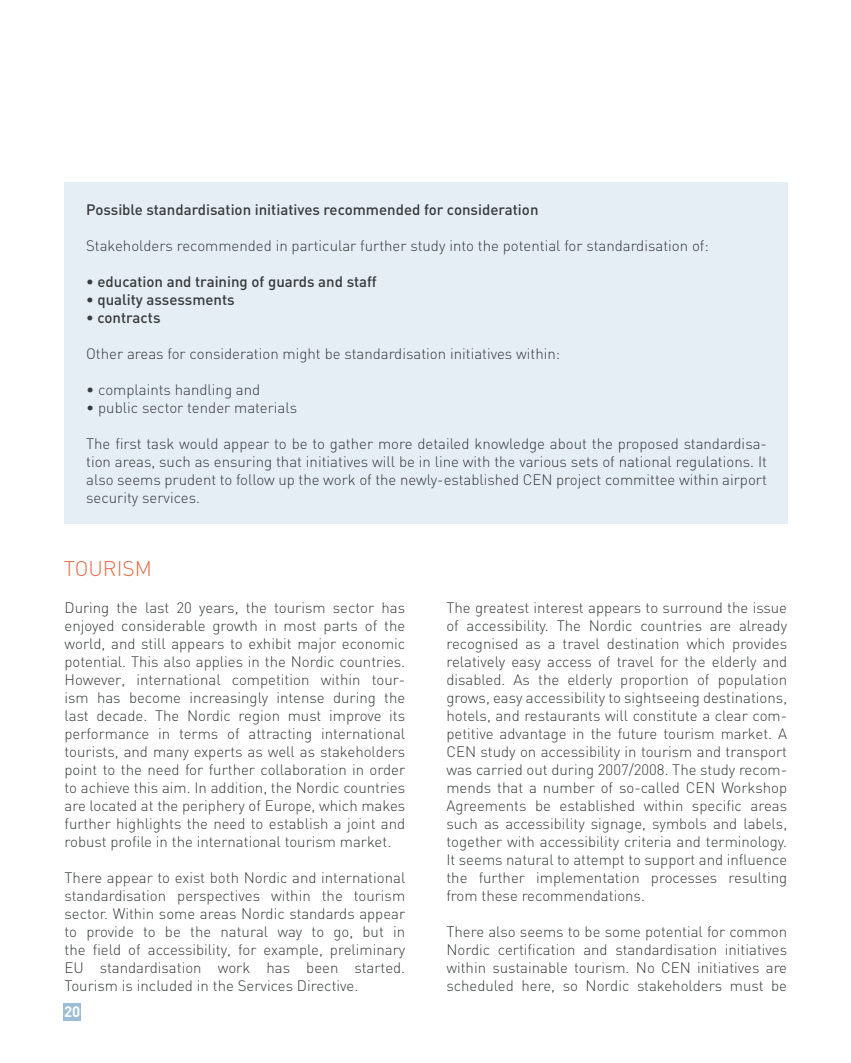
<style>
.page{position:relative;width:851px;height:1063px;background:#fff}
.page>*{position:absolute;margin:0;border:0;box-sizing:border-box;transform-origin:0 0}
.t1{font:300 21px "DIN";color:#e86c4a}
.t2{font:300 15px/18px "DIN";color:#383a3b;text-align:justify}
.t3{font:500 15px "DIN";color:#383a3b}
.t4{font:700 15px "DIN";color:#fff}
</style>
<div class="page">
<div style="left:64px;top:1003px;width:17px;height:17px;background:#9cbdd6"></div>
<div style="left:64px;top:182px;width:723px;height:342px;background:#e5edf5"></div>
<p class="t3" style="left:86px;top:200px;width:454px">Possible standardisation initiatives recommended for consideration</p>
<p class="t2" style="left:86px;top:237px;width:624px">Stakeholders recommended in particular further study into the potential for standardisation of:</p>
<p class="t3" style="left:86px;top:272px;width:292px">• education and training of guards and staff</p>
<p class="t3" style="left:86px;top:290px;width:150px">• quality assessments</p>
<p class="t3" style="left:86px;top:308px;width:76px">• contracts</p>
<p class="t2" style="left:86px;top:345px;width:475px">Other areas for consideration might be standardisation initiatives within:</p>
<p class="t2" style="left:86px;top:381px;width:176px">• complaints handling and</p>
<p class="t2" style="left:86px;top:399px;width:212px">• public sector tender materials</p>
<p class="t2" style="left:86px;top:435px;width:682px">The first task would appear to be to gather more detailed knowledge about the proposed standardisa&shy;tion areas, such as ensuring that initiatives will be in line with the various sets of national regulations. It also seems prudent to follow up the work of the newly-established CEN project committee within airport security services.</p>
<h1 class="t1" style="left:64px;top:556px;width:90px">Tourism</h1>
<p class="t2" style="left:64px;top:598px;width:342px">During the last 20 years, the tourism sector has enjoyed considerable growth in most parts of the world, and still appears to exhibit major economic potential. This also applies in the Nordic countries.<br>However, international competition within tour&shy;ism has become increasingly intense during the last decade. The Nordic region must improve its performance in terms of attracting international tourists, and many experts as well as stakeholders point to the need for further collaboration in order to achieve this aim. In addition, the Nordic countries are located at the periphery of Europe, which makes further highlights the need to establish a joint and robust profile in the international tourism market.</p>
<p class="t2" style="left:64px;top:868px;width:342px">There appear to exist both Nordic and international standardisation perspectives within the tourism sector. Within some areas Nordic standards appear to provide to be the natural way to go, but in the field of accessibility, for example, preliminary EU</p>
<p class="t2" style="left:64px;top:958px;width:342px;text-indent:35px">standardisation work has been started.<br>Tourism is included in the Services Directive.</p>
<p class="t4" style="left:64px;top:1002px;width:18px">20</p>
<p class="t2" style="left:446px;top:598px;width:342px">The greatest interest appears to surround the issue of accessibility. The Nordic countries are already recognised as a travel destination which provides relatively easy access of travel for the elderly and disabled. As the elderly proportion of population grows, easy accessibility to sightseeing destinations, hotels, and restaurants will constitute a clear com&shy;petitive advantage in the future tourism market. A CEN study on accessibility in tourism and transport was carried out during 2007/2008. The study recom&shy;mends that a number of so-called CEN Workshop Agreements be established within specific areas such as accessibility signage, symbols and labels, together with accessibility criteria and terminology.<br>It seems natural to attempt to support and influence the further implementation processes resulting from these recommendations.</p>
<p class="t2" style="left:446px;top:922px;width:342px">There also seems to be some potential for common Nordic certification and standardisation initiatives within sustainable tourism. No CEN initiatives are scheduled here, so Nordic stakeholders must be</p>
</div>
